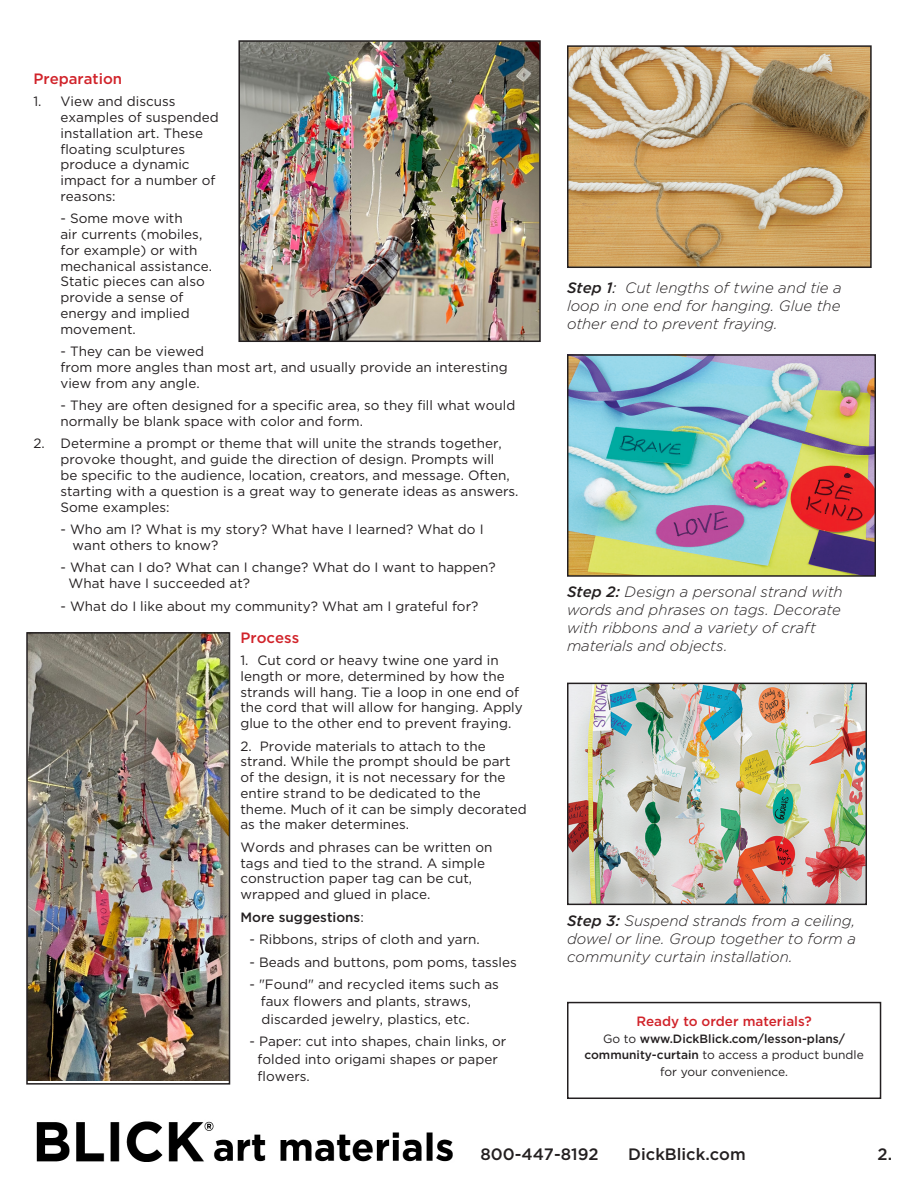
<style>
.page{position:relative;width:918px;height:1188px;background:#fff}
.page>*{position:absolute;margin:0;border:0;box-sizing:border-box;transform-origin:0 0}
.t1{font:500 16.5px "Gotham";color:#231f20}
.t2{font:italic 300 15px/18px "Gotham";color:#231f20;text-align:justify}
.t3{font:500 15px "Gotham";color:#d1232a}
.t4{font:13.5px/15.8px "Gotham";color:#231f20}
.t5{font:500 13.5px "Gotham";color:#d1232a}
.t6{font:500 13.5px "Gotham";color:#231f20}
.t7{font:500 12px/16.5px "Gotham";color:#231f20;text-align:center}
.s1{font-weight:400}
.s2{font-weight:500}
</style>
<div class="page">
<img style="left:36px;top:1121px;width:417px;height:41px">
<img style="left:570px;top:48px;width:299px;height:217px">
<div style="left:567px;top:45px;width:305px;height:223px;border:2px solid #231f20"></div>
<img style="left:570px;top:357px;width:303px;height:217px">
<div style="left:567px;top:354px;width:309px;height:223px;border:2px solid #231f20"></div>
<div style="left:567px;top:1002px;width:314px;height:97px;border:2px solid #231f20"></div>
<img style="left:570px;top:686px;width:294px;height:216px">
<div style="left:567px;top:683px;width:300px;height:222px;border:2px solid #231f20"></div>
<img style="left:241px;top:43px;width:297px;height:296px">
<div style="left:238px;top:40px;width:303px;height:302px;border:2px solid #231f20"></div>
<img style="left:29px;top:635px;width:198px;height:446px">
<div style="left:26px;top:632px;width:204px;height:453px;border:2px solid #231f20"></div>
<p class="t3" style="left:33px;top:69px;width:90px">Preparation</p>
<p class="t4" style="left:60px;top:93px;width:160px;text-indent:-27px">1. View and discuss examples of suspended installation art. These floating sculptures produce a dynamic impact for a number of reasons:</p>
<p class="t4" style="left:60px;top:211px;width:153px">- Some move with<br>air currents (mobiles, for example) or with mechanical assistance.<br>Static pieces can also provide a sense of energy and implied movement.</p>
<p class="t4" style="left:60px;top:343px;width:449px">- They can be viewed<br>from more angles than most art, and usually provide an interesting view from any angle.</p>
<p class="t4" style="left:60px;top:397px;width:456px">- They are often designed for a specific area, so they fill what would normally be blank space with color and form.</p>
<p class="t4" style="left:60px;top:436px;width:460px;text-indent:-27px">2. Determine a prompt or theme that will unite the strands together, provoke thought, and guide the direction of design. Prompts will<br>be specific to the audience, location, creators, and message. Often, starting with a question is a great way to generate ideas as answers.<br>Some examples:</p>
<p class="t4" style="left:73px;top:521px;width:413px;text-indent:-12px">- Who am I? What is my story? What have I learned? What do I want others to know?</p>
<p class="t4" style="left:69px;top:559px;width:429px;text-indent:-8px">- What can I do? What can I change? What do I want to happen?<br>What have I succeeded at?</p>
<p class="t4" style="left:60px;top:598px;width:419px">- What do I like about my community? What am I grateful for?</p>
<p class="t3" style="left:240px;top:628px;width:60px">Process</p>
<p class="t4" style="left:240px;top:652px;width:284px">1. Cut cord or heavy twine one yard in length or more, determined by how the strands will hang. Tie a loop in one end of the cord that will allow for hanging. Apply glue to the other end to prevent fraying.</p>
<p class="t4" style="left:240px;top:738px;width:288px">2. Provide materials to attach to the strand. While the prompt should be part of the design, it is not necessary for the entire strand to be dedicated to the theme. Much of it can be simply decorated as the maker determines.</p>
<p class="t4" style="left:240px;top:839px;width:253px">Words and phrases can be written on tags and tied to the strand. A simple construction paper tag can be cut, wrapped and glued in place.</p>
<p class="t6" style="left:240px;top:908px;width:125px">More suggestions<span class="s1">:</span></p>
<p class="t4" style="left:249px;top:931px;width:232px">- Ribbons, strips of cloth and yarn.</p>
<p class="t4" style="left:249px;top:954px;width:269px">- Beads and buttons, pom poms, tassles</p>
<p class="t4" style="left:261px;top:976px;width:240px;line-height:17.2px;text-indent:-11px">- "Found" and recycled items such as faux flowers and plants, straws, discarded jewelry, plastics, etc.</p>
<p class="t4" style="left:258px;top:1033px;width:250px;line-height:17.2px;text-indent:-8px">- Paper: cut into shapes, chain links, or folded into origami shapes or paper flowers.</p>
<p class="t2" style="left:567px;top:278px;width:276px"><span class="s2">Step 1</span><span class="s1">:</span> Cut lengths of twine and tie a loop in one end for hanging. Glue the other end to prevent fraying.</p>
<p class="t2" style="left:567px;top:583px;width:277px;text-align:left"><span class="s2">Step 2:</span> Design a personal strand with words and phrases on tags. Decorate with ribbons and a variety of craft materials and objects.</p>
<p class="t2" style="left:567px;top:911px;width:290px"><span class="s2">Step 3:</span> Suspend strands from a ceiling, dowel or line. Group together to form a community curtain installation.</p>
<p class="t5" style="left:637px;top:1013px;width:177px">Ready to order materials?</p>
<p class="t7" style="left:584px;top:1030px;width:281px"><span class="s1">Go to</span> www.DickBlick.com/lesson-plans/ community-curtain <span class="s1">to access a product bundle for your convenience.</span></p>
<p class="t1" style="left:480px;top:1144px;width:120px">800-447-8192</p>
<p class="t1" style="left:628px;top:1144px;width:119px">DickBlick.com</p>
<p class="t1" style="left:878px;top:1144px;width:16px">2.</p>
</div>
